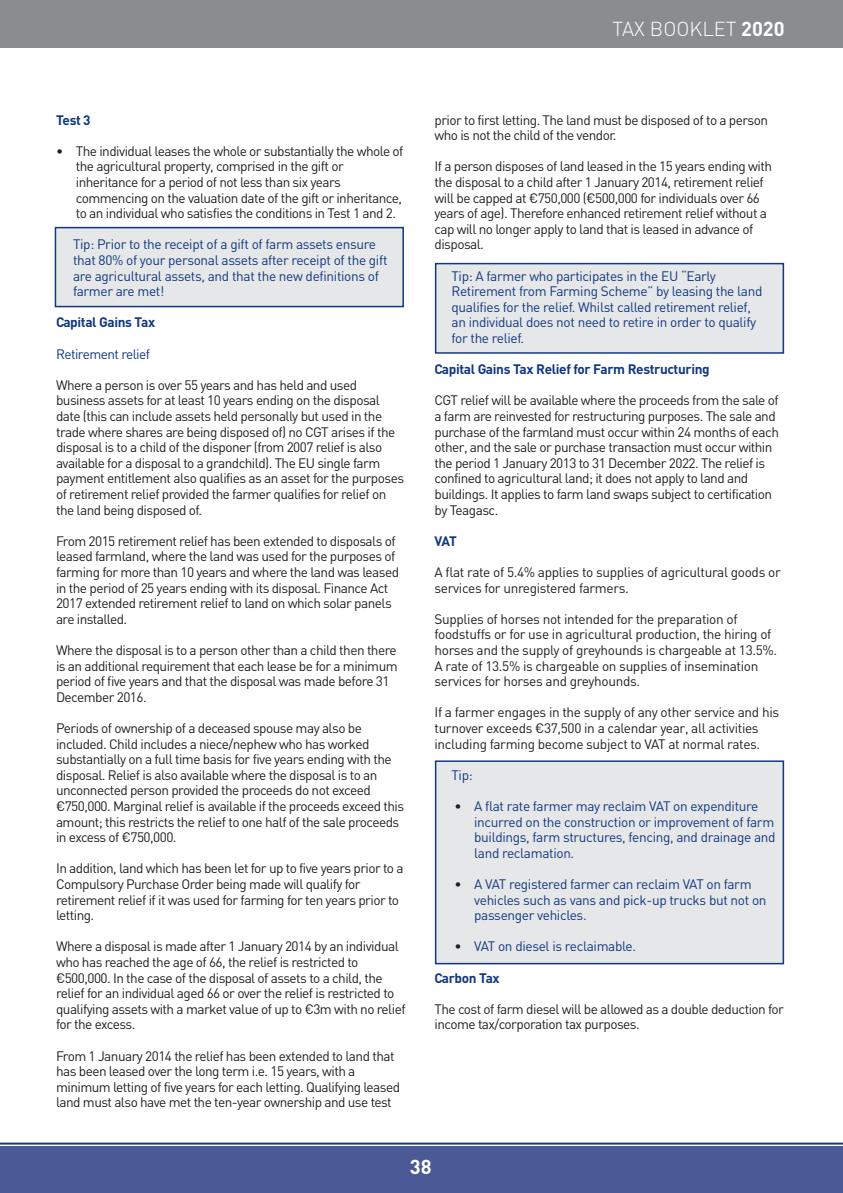
<style>
.page{position:relative;width:843px;height:1193px;background:#fff}
.page>*{position:absolute;margin:0;border:0;box-sizing:border-box;transform-origin:0 0}
.t1{font:300 20px "DIN";color:#fff}
.t2{font:700 20px "DIN";color:#fff}
.t3{font:13.6px/15.6px "DIN";letter-spacing:-.04em;color:#231f20}
.t4{font:13.6px/15.6px "DIN";letter-spacing:-.025em;color:#113880}
.t5{font:700 13.6px "DIN";letter-spacing:-.025em;color:#113880}
.s1{font-weight:700}
.s2{color:#231f20}
</style>
<div class="page">
<div style="left:56px;top:228px;width:346px;height:78px;background:#e6e7e9"></div>
<div style="left:55px;top:227px;width:349px;height:80px;border:2px solid #113880"></div>
<div style="left:436px;top:264px;width:347px;height:88px;background:#e6e7e9"></div>
<div style="left:435px;top:263px;width:349px;height:91px;border:2px solid #113880"></div>
<div style="left:436px;top:762px;width:347px;height:201px;background:#e6e7e9"></div>
<div style="left:435px;top:760px;width:349px;height:204px;border:2px solid #113880"></div>
<hr style="left:0;top:1143px;width:843px;height:2px;background:#113880">
<div style="left:0;top:0;width:843px;height:48px;background:#8a8c8f"></div>
<div style="left:0;top:1146px;width:843px;height:47px;background:#4b5996"></div>
<p class="t1" style="left:613px;top:21px;width:174px">TAX BOOKLET <span class="s1">2020</span></p>
<p class="t5" style="left:56px;top:115px;width:36px">Test 3</p>
<p class="t3" style="left:76px;top:145px;width:329px;text-indent:-20px">• The individual leases the whole or substantially the whole of the agricultural property, comprised in the gift or inheritance for a period of not less than six years commencing on the valuation date of the gift or inheritance, to an individual who satisfies the conditions in Test 1 and 2.</p>
<p class="t4" style="left:73px;top:238px;width:316px">Tip: Prior to the receipt of a gift of farm assets ensure that 80% of your personal assets after receipt of the gift are agricultural assets, and that the new definitions of farmer are met!</p>
<p class="t5" style="left:56px;top:318px;width:101px">Capital Gains Tax</p>
<p class="t4" style="left:56px;top:347px;width:95px">Retirement relief</p>
<p class="t3" style="left:56px;top:379px;width:350px">Where a person is over 55 years and has held and used business assets for at least 10 years ending on the disposal date (this can include assets held personally but used in the trade where shares are being disposed of) no CGT arises if the disposal is to a child of the disponer (from 2007 relief is also available for a disposal to a grandchild). The EU single farm payment entitlement also qualifies as an asset for the purposes of retirement relief provided the farmer qualifies for relief on the land being disposed of.</p>
<p class="t3" style="left:56px;top:535px;width:345px">From 2015 retirement relief has been extended to disposals of leased farmland, where the land was used for the purposes of farming for more than 10 years and where the land was leased in the period of 25 years ending with its disposal. Finance Act 2017 extended retirement relief to land on which solar panels are installed.</p>
<p class="t3" style="left:56px;top:644px;width:343px">Where the disposal is to a person other than a child then there is an additional requirement that each lease be for a minimum period of five years and that the disposal was made before 31<br>December 2016.</p>
<p class="t3" style="left:56px;top:722px;width:350px">Periods of ownership of a deceased spouse may also be included. Child includes a niece/nephew who has worked substantially on a full time basis for five years ending with the disposal. Relief is also available where the disposal is to an unconnected person provided the proceeds do not exceed €750,000. Marginal relief is available if the proceeds exceed this amount; this restricts the relief to one half of the sale proceeds in excess of €750,000.</p>
<p class="t3" style="left:56px;top:862px;width:349px">In addition, land which has been let for up to five years prior to a Compulsory Purchase Order being made will qualify for retirement relief if it was used for farming for ten years prior to letting.</p>
<p class="t3" style="left:56px;top:940px;width:351px">Where a disposal is made after 1 January 2014 by an individual who has reached the age of 66, the relief is restricted to €500,000. In the case of the disposal of assets to a child, the relief for an individual aged 66 or over the relief is restricted to qualifying assets with a market value of up to €3m with no relief for the excess.</p>
<p class="t3" style="left:56px;top:1049px;width:346px">From 1 January 2014 the relief has been extended to land that has been leased over the long term i.e. 15 years, with a minimum letting of five years for each letting. Qualifying leased land must also have met the ten-year ownership and use test</p>
<p class="t3" style="left:434px;top:113px;width:335px">prior to first letting. The land must be disposed of to a person who is not the child of the vendor.</p>
<p class="t3" style="left:434px;top:160px;width:339px">If a person disposes of land leased in the 15 years ending with the disposal to a child after 1 January 2014, retirement relief will be capped at €750,000 (€500,000 for individuals over 66 years of age). Therefore enhanced retirement relief without a cap will no longer apply to land that is leased in advance of disposal.</p>
<p class="t4" style="left:451px;top:269px;width:312px">Tip: A farmer who participates in the EU “Early Retirement from Farming Scheme” by leasing the land qualifies for the relief. Whilst called retirement relief, an individual does not need to retire in order to qualify for the relief.</p>
<p class="t5" style="left:434px;top:364px;width:277px">Capital Gains Tax Relief for Farm Restructuring</p>
<p class="t3" style="left:434px;top:394px;width:346px">CGT relief will be available where the proceeds from the sale of a farm are reinvested for restructuring purposes. The sale and purchase of the farmland must occur within 24 months of each other, and the sale or purchase transaction must occur within the period 1 January 2013 to 31 December 2022. The relief is confined to agricultural land; it does not apply to land and buildings. It applies to farm land swaps subject to certification by Teagasc.</p>
<p class="t5" style="left:434px;top:536px;width:24px">VAT</p>
<p class="t3" style="left:434px;top:566px;width:348px">A flat rate of 5.4% applies to supplies of agricultural goods or services for unregistered farmers.</p>
<p class="t3" style="left:434px;top:613px;width:344px">Supplies of horses not intended for the preparation of foodstuffs or for use in agricultural production, the hiring of horses and the supply of greyhounds is chargeable at 13.5%.<br>A rate of 13.5% is chargeable on supplies of insemination services for horses and greyhounds.</p>
<p class="t3" style="left:434px;top:706px;width:346px">If a farmer engages in the supply of any other service and his turnover exceeds €37,500 in a calendar year, all activities including farming become subject to VAT at normal rates.</p>
<p class="t4" style="left:451px;top:769px;width:23px">Tip:</p>
<p class="t4" style="left:474px;top:800px;width:303px;text-indent:-20px"><span class="s2">•</span> A flat rate farmer may reclaim VAT on expenditure incurred on the construction or improvement of farm buildings, farm structures, fencing, and drainage and land reclamation.</p>
<p class="t4" style="left:474px;top:878px;width:294px;text-indent:-20px"><span class="s2">•</span> A VAT registered farmer can reclaim VAT on farm vehicles such as vans and pick-up trucks but not on passenger vehicles.</p>
<p class="t4" style="left:454px;top:940px;width:183px"><span class="s2">•</span> VAT on diesel is reclaimable.</p>
<p class="t5" style="left:434px;top:973px;width:67px">Carbon Tax</p>
<p class="t3" style="left:434px;top:1003px;width:351px">The cost of farm diesel will be allowed as a double deduction for income tax/corporation tax purposes.</p>
<p class="t2" style="left:410px;top:1159px;width:23px">38</p>
</div>
